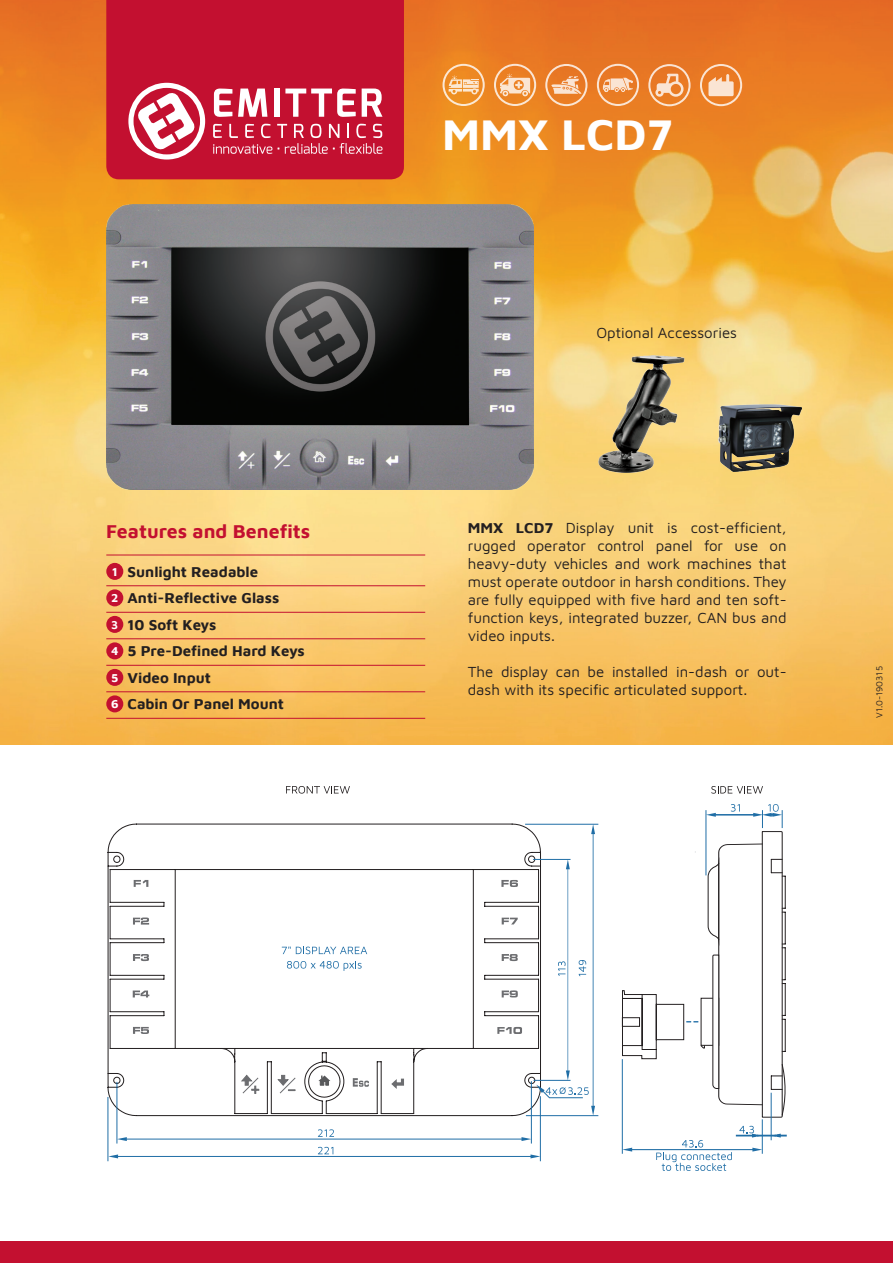
<style>
.page{position:relative;width:893px;height:1263px;background:#fff}
.page>*{position:absolute;margin:0;border:0;box-sizing:border-box;transform-origin:0 0}
.t1{font:700 45px "Maven Pro";color:#fff}
.title-18{font:700 19.5px "Maven Pro";color:#c31030}
.txt-11{font:15px/18px "Maven Pro";color:#231f20;text-align:justify}
.txt-11-2{font:700 15px "Maven Pro";color:#231f20}
.txt-11-3{font:700 12px "Maven Pro";color:#fff}
.t2{font:9px "Maven Pro";color:#231f20}
.s1{font-weight:700}
</style>
<div class="page">
<img style="left:0;top:0;width:893px;height:744px">
<img style="left:106px;top:204px;width:427px;height:285px">
<div style="left:106px;top:0;width:298px;height:179px;background:#c31030"></div>
<svg style="left:214px;top:88px;width:18px;height:29px"></svg>
<svg style="left:238px;top:89px;width:29px;height:28px"></svg>
<div style="left:274px;top:89px;width:6px;height:28px;background:#fff"></div>
<svg style="left:285px;top:88px;width:71px;height:29px"></svg>
<svg style="left:362px;top:89px;width:20px;height:28px"></svg>
<svg style="left:213px;top:124px;width:169px;height:30px;background:#ce3e57"></svg>
<svg style="left:128px;top:83px;width:77px;height:77px"></svg>
<svg style="left:107px;top:823px;width:434px;height:294px"></svg>
<svg style="left:133px;top:990px;width:16px;height:7px"></svg>
<svg style="left:133px;top:1027px;width:16px;height:7px"></svg>
<svg style="left:133px;top:954px;width:16px;height:7px"></svg>
<svg style="left:133px;top:917px;width:16px;height:7px"></svg>
<svg style="left:134px;top:880px;width:14px;height:7px"></svg>
<svg style="left:391px;top:1078px;width:13px;height:11px"></svg>
<svg style="left:353px;top:1078px;width:16px;height:9px"></svg>
<svg style="left:497px;top:990px;width:25px;height:44px"></svg>
<svg style="left:502px;top:918px;width:16px;height:43px"></svg>
<svg style="left:501px;top:880px;width:17px;height:7px"></svg>
<hr style="left:526px;top:1115px;width:72px;height:1px;background:#206ea6">
<hr style="left:525px;top:824px;width:73px;height:1px;background:#206ea6">
<hr style="left:593px;top:830px;width:1px;height:279px;background:#206ea6">
<svg style="left:591px;top:824px;width:4px;height:10px"></svg>
<svg style="left:591px;top:1106px;width:4px;height:10px"></svg>
<svg style="left:579px;top:960px;width:7px;height:16px"></svg>
<svg style="left:558px;top:961px;width:8px;height:15px"></svg>
<hr style="left:534px;top:1080px;width:36px;height:1px;background:#206ea6">
<hr style="left:533px;top:859px;width:37px;height:1px;background:#206ea6">
<hr style="left:567px;top:865px;width:1px;height:209px;background:#206ea6">
<svg style="left:566px;top:859px;width:4px;height:10px"></svg>
<svg style="left:536px;top:1070px;width:53px;height:28px"></svg>
<hr style="left:108px;top:1097px;width:1px;height:64px;background:#206ea6">
<hr style="left:540px;top:1096px;width:1px;height:65px;background:#206ea6">
<hr style="left:117px;top:1082px;width:1px;height:61px;background:#206ea6">
<hr style="left:531px;top:1081px;width:1px;height:62px;background:#206ea6">
<svg style="left:318px;top:1129px;width:16px;height:8px"></svg>
<svg style="left:318px;top:1147px;width:15px;height:7px"></svg>
<hr style="left:622px;top:1059px;width:1px;height:95px;background:#206ea6">
<hr style="left:762px;top:1119px;width:1px;height:35px;background:#206ea6">
<hr style="left:628px;top:1149px;width:128px;height:1px;background:#206ea6">
<svg style="left:622px;top:1148px;width:10px;height:3px"></svg>
<hr style="left:771px;top:1093px;width:1px;height:47px;background:#206ea6">
<svg style="left:656px;top:1126px;width:131px;height:45px"></svg>
<hr style="left:114px;top:1156px;width:420px;height:1px;background:#206ea6">
<svg style="left:108px;top:1154px;width:10px;height:4px"></svg>
<svg style="left:530px;top:1154px;width:10px;height:4px"></svg>
<hr style="left:123px;top:1139px;width:402px;height:1px;background:#206ea6">
<svg style="left:117px;top:1137px;width:10px;height:4px"></svg>
<svg style="left:521px;top:1137px;width:10px;height:4px"></svg>
<svg style="left:287px;top:961px;width:75px;height:10px"></svg>
<svg style="left:282px;top:946px;width:85px;height:8px"></svg>
<svg style="left:621px;top:804px;width:165px;height:314px"></svg>
<svg style="left:318px;top:1075px;width:12px;height:10px"></svg>
<svg style="left:241px;top:1075px;width:55px;height:19px"></svg>
<svg style="left:286px;top:786px;width:64px;height:8px"></svg>
<svg style="left:711px;top:786px;width:52px;height:8px"></svg>
<div style="left:0;top:1242px;width:893px;height:21px;background:#c31030"></div>
<hr style="left:106px;top:555px;width:319px;height:1px;background:#c31030">
<hr style="left:106px;top:585px;width:319px;height:1px;background:#c31030">
<hr style="left:106px;top:612px;width:319px;height:1px;background:#c31030">
<hr style="left:106px;top:638px;width:319px;height:1px;background:#c31030">
<hr style="left:106px;top:665px;width:319px;height:1px;background:#c31030">
<hr style="left:106px;top:691px;width:319px;height:1px;background:#c31030">
<hr style="left:106px;top:718px;width:319px;height:1px;background:#c31030">
<div style="left:106px;top:563px;width:17px;height:17px;background:#c31030;border-radius:50%"></div>
<div style="left:106px;top:589px;width:17px;height:17px;background:#c31030;border-radius:50%"></div>
<div style="left:106px;top:616px;width:17px;height:17px;background:#c31030;border-radius:50%"></div>
<div style="left:106px;top:642px;width:17px;height:17px;background:#c31030;border-radius:50%"></div>
<div style="left:106px;top:669px;width:17px;height:17px;background:#c31030;border-radius:50%"></div>
<div style="left:106px;top:695px;width:17px;height:17px;background:#c31030;border-radius:50%"></div>
<svg style="left:442px;top:64px;width:43px;height:42px;background:#f1a656"></svg>
<svg style="left:545px;top:64px;width:42px;height:42px;background:#ed9957"></svg>
<svg style="left:648px;top:64px;width:43px;height:42px;background:#ed9958"></svg>
<svg style="left:494px;top:64px;width:42px;height:42px;background:#f0a461"></svg>
<svg style="left:597px;top:64px;width:42px;height:42px;background:#ed9957"></svg>
<svg style="left:700px;top:64px;width:42px;height:42px;background:#f0a265"></svg>
<img style="left:718px;top:404px;width:83px;height:68px">
<img style="left:599px;top:355px;width:85px;height:117px">
<p class="title-18" style="left:106px;top:517px;width:206px">Features and Benefits</p>
<p class="txt-11-3" style="left:112px;top:563px;width:7px">1</p>
<p class="txt-11-2" style="left:128px;top:561px;width:132px">Sunlight Readable</p>
<p class="txt-11-3" style="left:111px;top:589px;width:9px">2</p>
<p class="txt-11-2" style="left:128px;top:588px;width:153px">Anti-Reflective Glass</p>
<p class="txt-11-3" style="left:111px;top:616px;width:9px">3</p>
<p class="txt-11-2" style="left:128px;top:614px;width:90px">10 Soft Keys</p>
<p class="txt-11-3" style="left:111px;top:642px;width:9px">4</p>
<p class="txt-11-2" style="left:128px;top:641px;width:179px">5 Pre-Defined Hard Keys</p>
<p class="txt-11-3" style="left:111px;top:669px;width:9px">5</p>
<p class="txt-11-2" style="left:128px;top:667px;width:85px">Video Input</p>
<p class="txt-11-3" style="left:111px;top:695px;width:9px">6</p>
<p class="txt-11-2" style="left:128px;top:694px;width:158px">Cabin Or Panel Mount</p>
<p class="t1" style="left:442px;top:103px;width:233px">MMX LCD7</p>
<p class="txt-11" style="left:596px;top:323px;width:142px">Optional Accessories</p>
<p class="txt-11" style="left:468px;top:518px;width:320px"><span class="s1">MMX LCD7</span> Display unit is cost-efficient, rugged operator control panel for use on heavy-duty vehicles and work machines that must operate outdoor in harsh conditions. They are fully equipped with five hard and ten soft&shy;function keys, integrated buzzer, CAN bus and video inputs.</p>
<p class="txt-11" style="left:468px;top:662px;width:320px">The display can be installed in-dash or out&shy;dash with its specific articulated support.</p>
<p class="t2" style="left:873px;top:718px;width:53px;rotate:-90deg">V1.0-190315</p>
</div>
